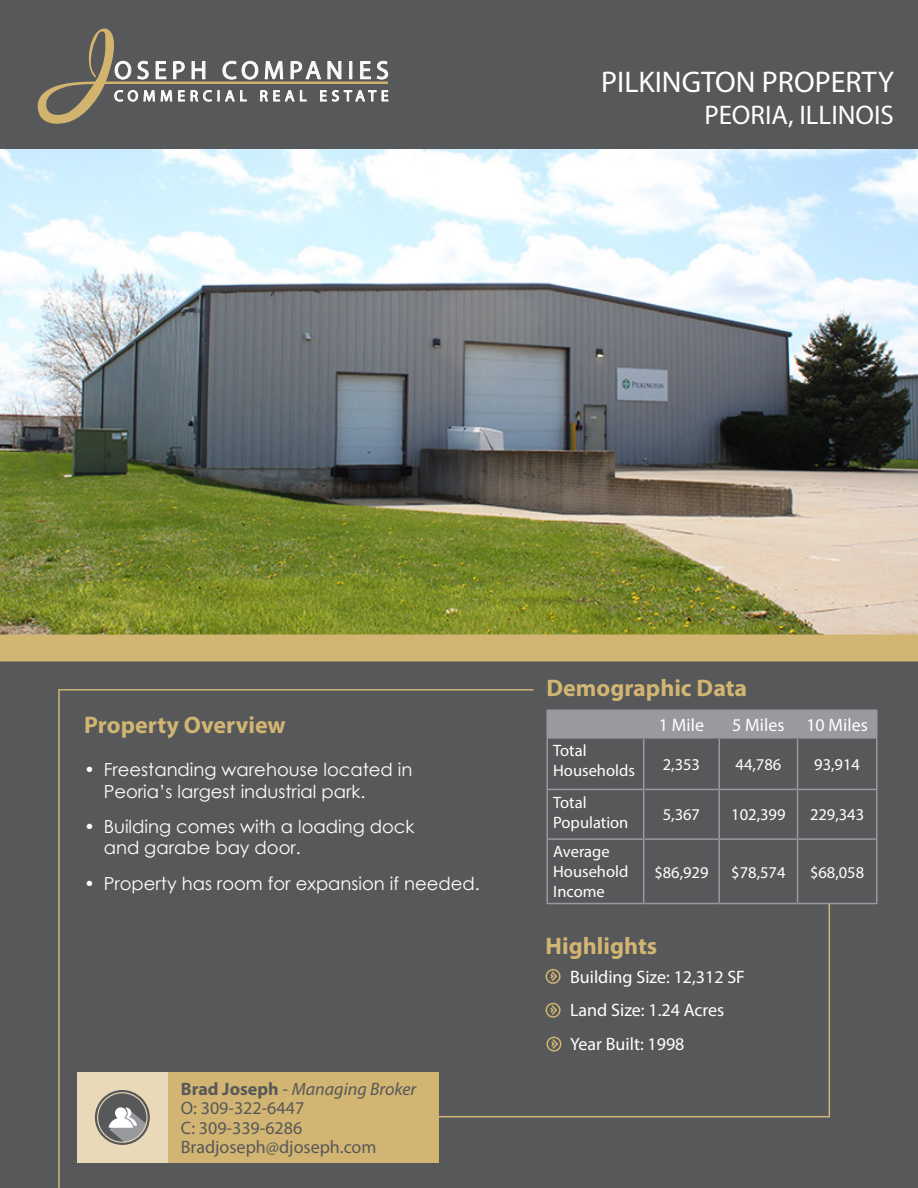
<style>
.page{position:relative;width:918px;height:1188px;background:#57585a}
.page>*{position:absolute;margin:0;border:0;box-sizing:border-box;transform-origin:0 0}
.t1{font:30px "Myriad Pro";color:#fff}
.t2{font:27px "Myriad Pro";color:#fff}
.t3{font:25.5px "Myriad Pro";letter-spacing:.19em;color:#fff}
.t4{font:700 24px "Myriad Pro";color:#d2b572}
.t5{font:18px/21.6px "Century Gothic";color:#fff}
.t6{font:18px "Myriad Pro";color:#fff}
.t7{font:18px "Myriad Pro";color:#57585a}
.t8{font:italic 18px "Myriad Pro";color:#57585a}
.t9{font:16.5px/19.8px "Myriad Pro";color:#fff}
.t10{font:15.45px "Myriad Pro";letter-spacing:.31em;color:#fff}
.s1{font-weight:700;font-style:normal}
.s2{font-style:normal}
</style>
<div class="page">
<img style="left:0;top:150px;width:918px;height:484px">
<svg style="left:58px;top:689px;width:476px;height:499px"></svg>
<svg style="left:434px;top:878px;width:397px;height:240px"></svg>
<div style="left:0;top:634px;width:918px;height:28px;background:#d2b572"></div>
<div style="left:77px;top:1072px;width:361px;height:91px;background:#d2b572"></div>
<div style="left:77px;top:1072px;width:91px;height:91px;background:#e9d9b8"></div>
<svg style="left:545px;top:968px;width:16px;height:17px"></svg>
<svg style="left:545px;top:1002px;width:16px;height:16px"></svg>
<svg style="left:95px;top:1090px;width:55px;height:55px"></svg>
<svg style="left:108px;top:1107px;width:39px;height:35px"></svg>
<div style="left:97px;top:1092px;width:51px;height:51px;border:1px solid #e9d9b8;border-radius:50%"></div>
<hr style="left:96px;top:82px;width:292px;height:2px;background:#d2b46f">
<svg style="left:192px;top:61px;width:13px;height:18px"></svg>
<svg style="left:223px;top:61px;width:13px;height:18px"></svg>
<svg style="left:242px;top:61px;width:16px;height:18px"></svg>
<svg style="left:265px;top:61px;width:18px;height:18px"></svg>
<svg style="left:291px;top:61px;width:30px;height:18px"></svg>
<svg style="left:328px;top:61px;width:13px;height:18px"></svg>
<svg style="left:350px;top:61px;width:2px;height:18px"></svg>
<svg style="left:361px;top:61px;width:10px;height:18px"></svg>
<svg style="left:377px;top:61px;width:11px;height:18px"></svg>
<svg style="left:37px;top:28px;width:148px;height:96px"></svg>
<svg style="left:191px;top:90px;width:21px;height:11px"></svg>
<svg style="left:225px;top:90px;width:22px;height:11px"></svg>
<svg style="left:261px;top:90px;width:7px;height:11px"></svg>
<svg style="left:274px;top:90px;width:20px;height:11px"></svg>
<svg style="left:300px;top:90px;width:6px;height:11px"></svg>
<svg style="left:320px;top:90px;width:56px;height:11px"></svg>
<svg style="left:382px;top:90px;width:6px;height:11px"></svg>
<svg style="left:548px;top:739px;width:328px;height:164px"></svg>
<hr style="left:546px;top:710px;width:98px;height:1px;background:#989a9d">
<hr style="left:546px;top:711px;width:2px;height:26px;background:#989a9d">
<hr style="left:798px;top:710px;width:80px;height:1px;background:#989a9d">
<div style="left:548px;top:710px;width:328px;height:27px;background:#989a9d"></div>
<hr style="left:876px;top:711px;width:2px;height:26px;background:#989a9d">
<hr style="left:643px;top:739px;width:1px;height:50px;background:#989a9d">
<hr style="left:719px;top:739px;width:1px;height:50px;background:#989a9d">
<hr style="left:797px;top:739px;width:1px;height:50px;background:#989a9d">
<hr style="left:546px;top:737px;width:98px;height:2px;background:#989a9d">
<hr style="left:644px;top:737px;width:75px;height:2px;background:#989a9d">
<hr style="left:719px;top:737px;width:79px;height:2px;background:#989a9d">
<hr style="left:798px;top:737px;width:80px;height:2px;background:#989a9d">
<hr style="left:546px;top:739px;width:2px;height:50px;background:#989a9d">
<hr style="left:876px;top:739px;width:2px;height:50px;background:#989a9d">
<hr style="left:546px;top:789px;width:98px;height:1px;background:#989a9d">
<hr style="left:546px;top:790px;width:2px;height:48px;background:#989a9d">
<hr style="left:644px;top:789px;width:75px;height:1px;background:#989a9d">
<hr style="left:643px;top:790px;width:1px;height:48px;background:#989a9d">
<hr style="left:719px;top:789px;width:79px;height:1px;background:#989a9d">
<hr style="left:719px;top:790px;width:1px;height:48px;background:#989a9d">
<hr style="left:798px;top:789px;width:80px;height:1px;background:#989a9d">
<hr style="left:797px;top:790px;width:1px;height:48px;background:#989a9d">
<hr style="left:876px;top:790px;width:2px;height:48px;background:#989a9d">
<hr style="left:546px;top:838px;width:98px;height:2px;background:#989a9d">
<hr style="left:546px;top:840px;width:2px;height:63px;background:#989a9d">
<hr style="left:644px;top:838px;width:75px;height:2px;background:#989a9d">
<hr style="left:643px;top:840px;width:1px;height:63px;background:#989a9d">
<hr style="left:719px;top:838px;width:79px;height:2px;background:#989a9d">
<hr style="left:719px;top:840px;width:1px;height:63px;background:#989a9d">
<hr style="left:798px;top:838px;width:80px;height:2px;background:#989a9d">
<hr style="left:797px;top:840px;width:1px;height:63px;background:#989a9d">
<hr style="left:876px;top:840px;width:2px;height:63px;background:#989a9d">
<hr style="left:546px;top:903px;width:98px;height:1px;background:#989a9d">
<hr style="left:644px;top:903px;width:75px;height:1px;background:#989a9d">
<hr style="left:719px;top:903px;width:79px;height:1px;background:#989a9d">
<hr style="left:798px;top:903px;width:80px;height:1px;background:#989a9d">
<svg style="left:546px;top:1036px;width:16px;height:16px"></svg>
<p class="t3" style="left:114px;top:55px;width:276px">OSEPH COMPANIES</p>
<p class="t10" style="left:114px;top:86px;width:276px">COMMERCIAL REAL ESTATE</p>
<p class="t1" style="left:601px;top:63px;width:294px">PILKINGTON PROPERTY</p>
<p class="t2" style="left:704px;top:99px;width:191px">PEORIA, ILLINOIS</p>
<p class="t4" style="left:84px;top:709px;width:203px">Property Overview</p>
<p class="t5" style="left:104px;top:759px;width:310px;text-indent:-20px">• Freestanding warehouse located in<br>Peoria’s largest industrial park.</p>
<p class="t5" style="left:104px;top:815px;width:312px;text-indent:-20px">• Building comes with a loading dock and garabe bay door.</p>
<p class="t5" style="left:84px;top:872px;width:397px">• Property has room for expansion if needed.</p>
<p class="t8" style="left:181px;top:1078px;width:237px"><span class="s1">Brad Joseph</span> <span class="s2">-</span> Managing Broker</p>
<p class="t7" style="left:181px;top:1097px;width:125px">O: 309-322-6447</p>
<p class="t7" style="left:181px;top:1117px;width:123px">C: 309-339-6286</p>
<p class="t7" style="left:181px;top:1136px;width:197px">Bradjoseph@djoseph.com</p>
<p class="t4" style="left:546px;top:672px;width:202px">Demographic Data</p>
<p class="t6" style="left:659px;top:714px;width:47px">1 Mile</p>
<p class="t6" style="left:732px;top:714px;width:54px">5 Miles</p>
<p class="t6" style="left:806px;top:714px;width:63px">10 Miles</p>
<p class="t9" style="left:553px;top:741px;width:83px">Total<br>Households</p>
<p class="t9" style="left:663px;top:754px;width:39px">2,353</p>
<p class="t9" style="left:736px;top:754px;width:47px">44,786</p>
<p class="t9" style="left:814px;top:754px;width:47px">93,914</p>
<p class="t9" style="left:553px;top:792px;width:77px">Total<br>Population</p>
<p class="t9" style="left:553px;top:842px;width:77px">Average<br>Household<br>Income</p>
<p class="t9" style="left:663px;top:805px;width:39px">5,367</p>
<p class="t9" style="left:731px;top:805px;width:56px">102,399</p>
<p class="t9" style="left:810px;top:805px;width:56px">229,343</p>
<p class="t9" style="left:654px;top:862px;width:56px">$86,929</p>
<p class="t9" style="left:731px;top:862px;width:56px">$78,574</p>
<p class="t9" style="left:810px;top:862px;width:56px">$68,058</p>
<p class="t4" style="left:546px;top:930px;width:113px">Highlights</p>
<p class="t6" style="left:570px;top:965px;width:176px">Building Size: 12,312 SF</p>
<p class="t6" style="left:570px;top:999px;width:156px">Land Size: 1.24 Acres</p>
<p class="t6" style="left:570px;top:1033px;width:116px">Year Built: 1998</p>
</div>
